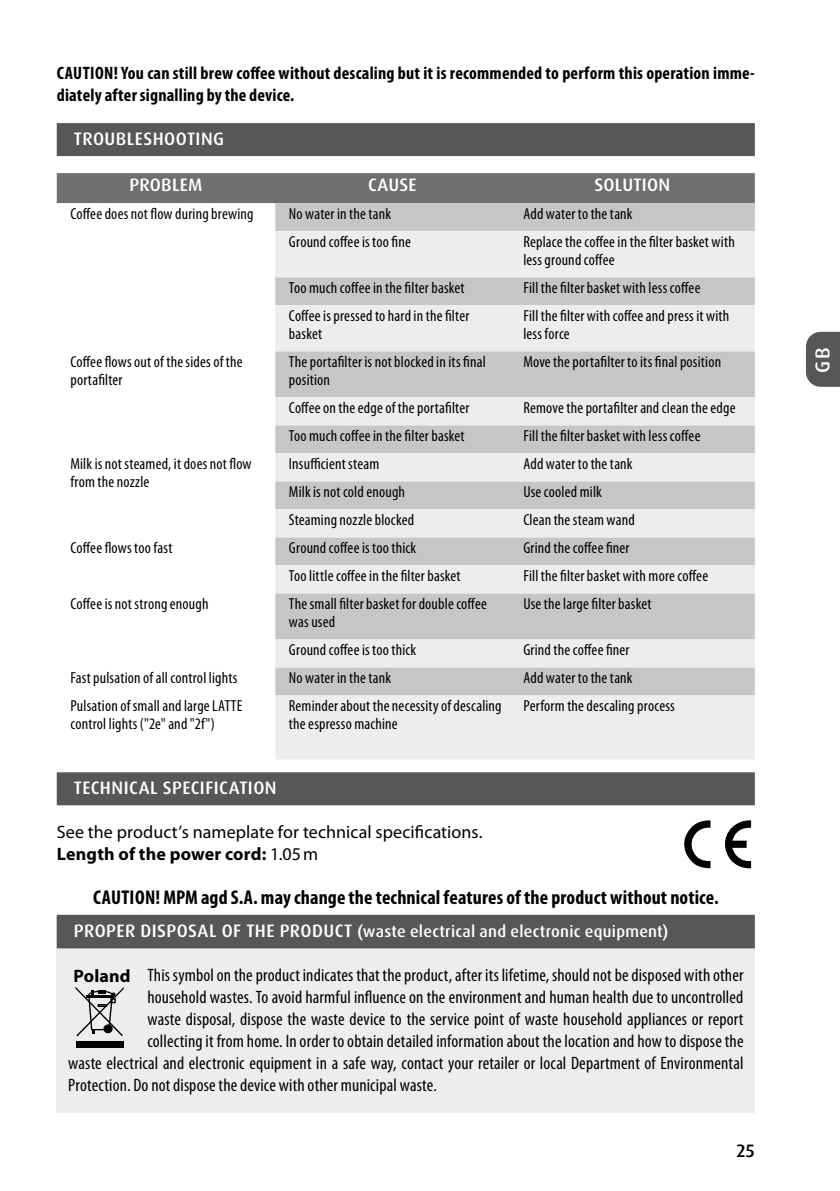
<style>
.page{position:relative;width:840px;height:1191px;background:#fff}
.page>*{position:absolute;margin:0;border:0;box-sizing:border-box;transform-origin:0 0}
.t1{font:700 condensed 20px "Myriad Pro";letter-spacing:.005em;color:#000}
.t2{font:500 20px "Dax Pro";color:#fff}
.t3{font:condensed 18px "Myriad Pro";letter-spacing:.01em;color:#000}
.t4{font:700 condensed 18px/22px "Myriad Pro";letter-spacing:.01em;color:#000}
.t5{font:18px/22px "Myriad Pro";letter-spacing:.005em;color:#000}
.t6{font:500 18px "Dax Pro";letter-spacing:.02em;color:#fff}
.t7{font:500 18px "Dax Pro";color:#000}
.t8{font:condensed 16px/18px "Myriad Pro";letter-spacing:.01em;color:#000}
.t9{font:500 16px "Dax Pro";letter-spacing:.015em;color:#fff}
.s1{font-weight:700}
.s2{font-size:18px}
.s3{font-weight:700;font-stretch:normal}
</style>
<div class="page">
<svg style="left:806px;top:332px;width:33px;height:55px;background:#5f5f5e"></svg>
<div style="left:57px;top:123px;width:697px;height:33px;background:#575756"></div>
<div style="left:57px;top:772px;width:697px;height:33px;background:#575756"></div>
<div style="left:57px;top:173px;width:697px;height:30px;background:#706f6f"></div>
<div style="left:275px;top:203px;width:479px;height:28px;background:#c6c6c6"></div>
<svg style="left:275px;top:231px;width:479px;height:528px;background:#dcdcdc"></svg>
<svg style="left:684px;top:820px;width:26px;height:48px"></svg>
<svg style="left:725px;top:820px;width:25px;height:48px"></svg>
<div style="left:57px;top:916px;width:697px;height:197px;background:#ededed"></div>
<div style="left:57px;top:914px;width:697px;height:34px;background:#575756"></div>
<svg style="left:75px;top:986px;width:49px;height:50px"></svg>
<div style="left:76px;top:1040px;width:47px;height:7px;background:#000"></div>
<p class="t4" style="left:57px;top:62px;width:699px">CAUTION! You can still brew coffee without descaling but it is recommended to perform this operation imme&shy;diately after signalling by the device.</p>
<p class="t6" style="left:74px;top:127px;width:152px">TROUBLESHOOTING</p>
<p class="t6" style="left:129px;top:173px;width:74px">PROBLEM</p>
<p class="t6" style="left:368px;top:173px;width:50px">CAUSE</p>
<p class="t6" style="left:594px;top:173px;width:77px">SOLUTION</p>
<p class="t8" style="left:70px;top:205px;width:184px">Coffee does not flow during brewing</p>
<p class="t8" style="left:289px;top:205px;width:104px">No water in the tank</p>
<p class="t8" style="left:523px;top:205px;width:111px">Add water to the tank</p>
<p class="t8" style="left:289px;top:233px;width:123px">Ground coffee is too fine</p>
<p class="t8" style="left:523px;top:233px;width:213px">Replace the coffee in the filter basket with less ground coffee</p>
<p class="t8" style="left:289px;top:279px;width:177px">Too much coffee in the filter basket</p>
<p class="t8" style="left:523px;top:279px;width:178px">Fill the filter basket with less coffee</p>
<p class="t8" style="left:289px;top:307px;width:182px">Coffee is pressed to hard in the filter basket</p>
<p class="t8" style="left:523px;top:307px;width:207px">Fill the filter with coffee and press it with less force</p>
<p class="t8" style="left:70px;top:353px;width:174px">Coffee flows out of the sides of the portafilter</p>
<p class="t8" style="left:289px;top:353px;width:198px">The portafilter is not blocked in its final position</p>
<p class="t8" style="left:523px;top:353px;width:199px">Move the portafilter to its final position</p>
<p class="t8" style="left:289px;top:399px;width:182px">Coffee on the edge of the portafilter</p>
<p class="t8" style="left:523px;top:399px;width:213px">Remove the portafilter and clean the edge</p>
<p class="t8" style="left:289px;top:427px;width:177px">Too much coffee in the filter basket</p>
<p class="t8" style="left:523px;top:427px;width:178px">Fill the filter basket with less coffee</p>
<p class="t8" style="left:70px;top:455px;width:183px">Milk is not steamed, it does not flow from the nozzle</p>
<p class="t8" style="left:289px;top:455px;width:92px">Insufficient steam</p>
<p class="t8" style="left:523px;top:455px;width:111px">Add water to the tank</p>
<p class="t8" style="left:289px;top:483px;width:118px">Milk is not cold enough</p>
<p class="t8" style="left:523px;top:483px;width:80px">Use cooled milk</p>
<p class="t8" style="left:289px;top:511px;width:127px">Steaming nozzle blocked</p>
<p class="t8" style="left:523px;top:511px;width:113px">Clean the steam wand</p>
<p class="t8" style="left:70px;top:539px;width:104px">Coffee flows too fast</p>
<p class="t8" style="left:289px;top:539px;width:129px">Ground coffee is too thick</p>
<p class="t8" style="left:523px;top:539px;width:108px">Grind the coffee finer</p>
<p class="t8" style="left:289px;top:567px;width:173px">Too little coffee in the filter basket</p>
<p class="t8" style="left:523px;top:567px;width:186px">Fill the filter basket with more coffee</p>
<p class="t8" style="left:70px;top:595px;width:139px">Coffee is not strong enough</p>
<p class="t8" style="left:289px;top:595px;width:199px">The small filter basket for double coffee was used</p>
<p class="t8" style="left:523px;top:595px;width:130px">Use the large filter basket</p>
<p class="t8" style="left:289px;top:641px;width:129px">Ground coffee is too thick</p>
<p class="t8" style="left:523px;top:641px;width:108px">Grind the coffee finer</p>
<p class="t8" style="left:70px;top:669px;width:168px">Fast pulsation of all control lights</p>
<p class="t8" style="left:289px;top:669px;width:104px">No water in the tank</p>
<p class="t8" style="left:523px;top:669px;width:111px">Add water to the tank</p>
<p class="t8" style="left:70px;top:697px;width:173px">Pulsation of small and large LATTE control lights ("2e" and "2f")</p>
<p class="t8" style="left:289px;top:697px;width:214px">Reminder about the necessity of descaling the espresso machine</p>
<p class="t8" style="left:523px;top:697px;width:153px">Perform the descaling process</p>
<p class="t6" style="left:74px;top:776px;width:204px">TECHNICAL SPECIFICATION</p>
<p class="t5" style="left:57px;top:821px;width:427px">See the product’s nameplate for technical specifications.<br><span class="s1">Length of the power cord:</span> 1.05m</p>
<p class="t1" style="left:93px;top:886px;width:627px">CAUTION! MPM agd S.A. may change the technical features of the product without notice.</p>
<p class="t9" style="left:74px;top:921px;width:595px"><span class="s2">PROPER DISPOSAL OF THE PRODUCT</span> (waste electrical and electronic equipment)</p>
<p class="t3" style="left:73px;top:965px;width:671px"><span class="s3">Poland</span> This symbol on the product indicates that the product, after its lifetime, should not be disposed with other</p>
<p class="t3" style="left:147px;top:987px;width:597px">household wastes. To avoid harmful influence on the environment and human health due to uncontrolled</p>
<p class="t3" style="left:147px;top:1009px;width:597px">waste disposal, dispose the waste device to the service point of waste household appliances or report</p>
<p class="t3" style="left:147px;top:1031px;width:597px">collecting it from home. In order to obtain detailed information about the location and how to dispose the</p>
<p class="t3" style="left:68px;top:1053px;width:676px">waste electrical and electronic equipment in a safe way, contact your retailer or local Department of Environmental</p>
<p class="t3" style="left:68px;top:1075px;width:370px">Protection. Do not dispose the device with other municipal waste.</p>
<p class="t7" style="left:736px;top:1139px;width:20px">25</p>
<p class="t2" style="left:809px;top:373px;width:28px;rotate:-90deg">GB</p>
</div>
